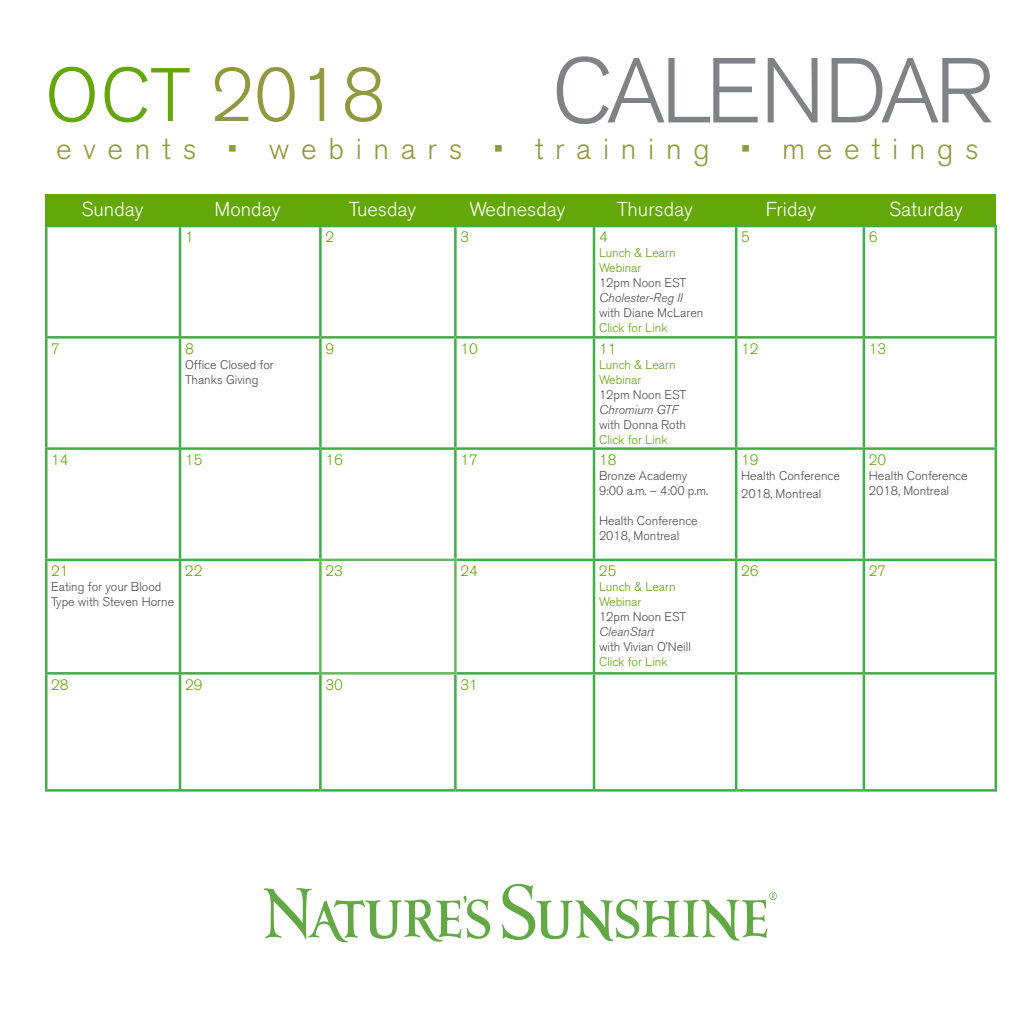
<style>
.page{position:relative;width:1035px;height:1035px;background:#fff}
.page>*{position:absolute;margin:0;border:0;box-sizing:border-box;transform-origin:0 0}
.t1{font:300 91.25px "Akzidenz Grotesk BE";letter-spacing:-.05em;color:#808285}
.t2{font:300 75px "Akzidenz Grotesk BE";color:#91993e}
.t3{font:300 30px "Akzidenz Grotesk BE";letter-spacing:.39em;color:#91993e}
.t4{font:300 20px "Akzidenz Grotesk BE";color:#fff}
.t5{font:300 15px "Akzidenz Grotesk BE";color:#63a70a}
.t6{font:300 12.5px/15px "Akzidenz Grotesk BE";color:#4d4d4f}
.t7{font:300 12.5px/15px "Akzidenz Grotesk BE";color:#63a70a}
.t8{font:italic 300 12.5px "Akzidenz Grotesk BE";color:#4d4d4f}
.s1{color:#63a70a}
</style>
<div class="page">
<div style="left:45px;top:194px;width:950px;height:33px;background:#63a70a"></div>
<hr style="left:179px;top:227px;width:2px;height:109px;background:#41ad49">
<hr style="left:319px;top:227px;width:3px;height:109px;background:#41ad49">
<hr style="left:454px;top:227px;width:3px;height:109px;background:#41ad49">
<hr style="left:593px;top:227px;width:2px;height:109px;background:#41ad49">
<hr style="left:735px;top:227px;width:2px;height:109px;background:#41ad49">
<hr style="left:863px;top:227px;width:2px;height:109px;background:#41ad49">
<hr style="left:45px;top:336px;width:135px;height:3px;background:#41ad49">
<hr style="left:180px;top:336px;width:140px;height:3px;background:#41ad49">
<hr style="left:179px;top:339px;width:2px;height:108px;background:#41ad49">
<hr style="left:320px;top:336px;width:135px;height:3px;background:#41ad49">
<hr style="left:319px;top:339px;width:3px;height:108px;background:#41ad49">
<hr style="left:455px;top:336px;width:139px;height:3px;background:#41ad49">
<hr style="left:454px;top:339px;width:3px;height:108px;background:#41ad49">
<hr style="left:594px;top:336px;width:142px;height:3px;background:#41ad49">
<hr style="left:593px;top:339px;width:2px;height:108px;background:#41ad49">
<hr style="left:736px;top:336px;width:128px;height:3px;background:#41ad49">
<hr style="left:735px;top:339px;width:2px;height:108px;background:#41ad49">
<hr style="left:864px;top:336px;width:133px;height:3px;background:#41ad49">
<hr style="left:863px;top:339px;width:2px;height:108px;background:#41ad49">
<hr style="left:45px;top:447px;width:135px;height:3px;background:#41ad49">
<hr style="left:180px;top:447px;width:140px;height:3px;background:#41ad49">
<hr style="left:179px;top:450px;width:2px;height:109px;background:#41ad49">
<hr style="left:320px;top:447px;width:135px;height:3px;background:#41ad49">
<hr style="left:319px;top:450px;width:3px;height:109px;background:#41ad49">
<hr style="left:455px;top:447px;width:139px;height:3px;background:#41ad49">
<hr style="left:454px;top:450px;width:3px;height:109px;background:#41ad49">
<hr style="left:594px;top:447px;width:142px;height:3px;background:#41ad49">
<hr style="left:593px;top:450px;width:2px;height:109px;background:#41ad49">
<hr style="left:736px;top:447px;width:128px;height:3px;background:#41ad49">
<hr style="left:735px;top:450px;width:2px;height:109px;background:#41ad49">
<hr style="left:864px;top:447px;width:133px;height:3px;background:#41ad49">
<hr style="left:863px;top:450px;width:2px;height:109px;background:#41ad49">
<hr style="left:45px;top:559px;width:135px;height:2px;background:#41ad49">
<hr style="left:180px;top:559px;width:139px;height:2px;background:#41ad49">
<hr style="left:179px;top:561px;width:2px;height:111px;background:#41ad49">
<hr style="left:457px;top:559px;width:137px;height:2px;background:#41ad49">
<hr style="left:594px;top:559px;width:142px;height:2px;background:#41ad49">
<hr style="left:593px;top:561px;width:2px;height:111px;background:#41ad49">
<hr style="left:736px;top:559px;width:128px;height:2px;background:#41ad49">
<hr style="left:735px;top:561px;width:2px;height:111px;background:#41ad49">
<hr style="left:864px;top:559px;width:133px;height:2px;background:#41ad49">
<hr style="left:863px;top:561px;width:2px;height:111px;background:#41ad49">
<hr style="left:45px;top:672px;width:135px;height:3px;background:#41ad49">
<hr style="left:180px;top:672px;width:139px;height:3px;background:#41ad49">
<hr style="left:179px;top:675px;width:2px;height:114px;background:#41ad49">
<hr style="left:319px;top:675px;width:3px;height:114px;background:#41ad49">
<hr style="left:457px;top:672px;width:137px;height:3px;background:#41ad49">
<hr style="left:454px;top:675px;width:3px;height:114px;background:#41ad49">
<hr style="left:594px;top:672px;width:142px;height:3px;background:#41ad49">
<hr style="left:593px;top:675px;width:2px;height:114px;background:#41ad49">
<hr style="left:736px;top:672px;width:128px;height:3px;background:#41ad49">
<hr style="left:735px;top:675px;width:2px;height:114px;background:#41ad49">
<hr style="left:864px;top:672px;width:133px;height:3px;background:#41ad49">
<hr style="left:863px;top:675px;width:2px;height:114px;background:#41ad49">
<hr style="left:45px;top:225px;width:135px;height:2px;background:#41ad49">
<hr style="left:45px;top:227px;width:3px;height:109px;background:#41ad49">
<hr style="left:180px;top:225px;width:140px;height:2px;background:#41ad49">
<hr style="left:320px;top:225px;width:135px;height:2px;background:#41ad49">
<hr style="left:455px;top:225px;width:139px;height:2px;background:#41ad49">
<hr style="left:594px;top:225px;width:142px;height:2px;background:#41ad49">
<hr style="left:736px;top:225px;width:128px;height:2px;background:#41ad49">
<hr style="left:864px;top:225px;width:133px;height:2px;background:#41ad49">
<hr style="left:995px;top:227px;width:2px;height:109px;background:#41ad49">
<hr style="left:45px;top:339px;width:3px;height:108px;background:#41ad49">
<hr style="left:995px;top:339px;width:2px;height:108px;background:#41ad49">
<hr style="left:45px;top:450px;width:3px;height:109px;background:#41ad49">
<hr style="left:995px;top:450px;width:2px;height:109px;background:#41ad49">
<hr style="left:45px;top:561px;width:3px;height:111px;background:#41ad49">
<hr style="left:995px;top:561px;width:2px;height:111px;background:#41ad49">
<hr style="left:45px;top:675px;width:3px;height:114px;background:#41ad49">
<hr style="left:995px;top:675px;width:2px;height:114px;background:#41ad49">
<hr style="left:319px;top:559px;width:138px;height:2px;background:#66b65d">
<hr style="left:319px;top:561px;width:3px;height:111px;background:#66b65d">
<hr style="left:454px;top:561px;width:3px;height:111px;background:#66b65d">
<hr style="left:319px;top:672px;width:138px;height:3px;background:#66b65d">
<hr style="left:45px;top:789px;width:135px;height:3px;background:#41ad49">
<hr style="left:180px;top:789px;width:140px;height:3px;background:#41ad49">
<hr style="left:320px;top:789px;width:135px;height:3px;background:#41ad49">
<hr style="left:455px;top:789px;width:139px;height:3px;background:#41ad49">
<hr style="left:594px;top:789px;width:142px;height:3px;background:#41ad49">
<hr style="left:736px;top:789px;width:128px;height:3px;background:#41ad49">
<hr style="left:864px;top:789px;width:133px;height:3px;background:#41ad49">
<svg style="left:263px;top:888px;width:228px;height:55px"></svg>
<svg style="left:502px;top:883px;width:275px;height:58px"></svg>
<h2 class="t2" style="left:45px;top:53px;width:341px"><span class="s1">OCT</span> 2018</h2>
<h1 class="t1" style="left:552px;top:40px;width:443px">CALENDAR</h1>
<h3 class="t3" style="left:56px;top:132px;width:924px">events • webinars • training • meetings</h3>
<h3 class="t4" style="left:81px;top:198px;width:64px">Sunday</h3>
<h3 class="t4" style="left:215px;top:198px;width:67px">Monday</h3>
<h3 class="t4" style="left:349px;top:198px;width:69px">Tuesday</h3>
<h3 class="t4" style="left:469px;top:198px;width:98px">Wednesday</h3>
<h3 class="t4" style="left:617px;top:198px;width:77px">Thursday</h3>
<h3 class="t4" style="left:766px;top:198px;width:52px">Friday</h3>
<h3 class="t4" style="left:889px;top:198px;width:75px">Saturday</h3>
<p class="t5" style="left:185px;top:229px;width:10px">1</p>
<p class="t5" style="left:325px;top:229px;width:10px">2</p>
<p class="t5" style="left:460px;top:229px;width:10px">3</p>
<p class="t5" style="left:599px;top:229px;width:10px">4</p>
<p class="t7" style="left:599px;top:246px;width:78px">Lunch &amp; Learn<br>Webinar</p>
<p class="t6" style="left:599px;top:276px;width:89px">12pm Noon EST</p>
<p class="t8" style="left:599px;top:291px;width:85px">Cholester-Reg II</p>
<p class="t6" style="left:599px;top:306px;width:106px">with Diane McLaren</p>
<p class="t7" style="left:599px;top:321px;width:70px">Click for Link</p>
<p class="t5" style="left:51px;top:340px;width:10px">7</p>
<p class="t5" style="left:185px;top:340px;width:10px">8</p>
<p class="t6" style="left:185px;top:357px;width:90px">Office Closed for<br>Thanks Giving</p>
<p class="t5" style="left:325px;top:340px;width:10px">9</p>
<p class="t5" style="left:460px;top:340px;width:19px">10</p>
<p class="t5" style="left:599px;top:340px;width:19px">11</p>
<p class="t7" style="left:599px;top:357px;width:78px">Lunch &amp; Learn<br>Webinar</p>
<p class="t6" style="left:599px;top:387px;width:89px">12pm Noon EST</p>
<p class="t8" style="left:599px;top:402px;width:81px">Chromium GTF</p>
<p class="t6" style="left:599px;top:417px;width:88px">with Donna Roth</p>
<p class="t7" style="left:599px;top:432px;width:70px">Click for Link</p>
<p class="t5" style="left:51px;top:451px;width:19px">14</p>
<p class="t5" style="left:185px;top:451px;width:19px">15</p>
<p class="t5" style="left:325px;top:451px;width:19px">16</p>
<p class="t5" style="left:460px;top:451px;width:19px">17</p>
<p class="t5" style="left:599px;top:451px;width:19px">18</p>
<p class="t6" style="left:599px;top:468px;width:111px">Bronze Academy<br>9:00 a.m. – 4:00 p.m.</p>
<p class="t6" style="left:599px;top:513px;width:100px">Health Conference<br>2018, Montreal</p>
<p class="t5" style="left:51px;top:563px;width:19px">21</p>
<p class="t6" style="left:51px;top:580px;width:124px">Eating for your Blood<br>Type with Steven Horne</p>
<p class="t5" style="left:185px;top:563px;width:19px">22</p>
<p class="t5" style="left:325px;top:563px;width:19px">23</p>
<p class="t5" style="left:460px;top:563px;width:19px">24</p>
<p class="t5" style="left:599px;top:563px;width:19px">25</p>
<p class="t7" style="left:599px;top:580px;width:78px">Lunch &amp; Learn<br>Webinar</p>
<p class="t6" style="left:599px;top:610px;width:89px">12pm Noon EST</p>
<p class="t8" style="left:599px;top:625px;width:56px">CleanStart</p>
<p class="t6" style="left:599px;top:640px;width:94px">with Vivian O’Neill</p>
<p class="t7" style="left:599px;top:655px;width:70px">Click for Link</p>
<p class="t5" style="left:51px;top:676px;width:19px">28</p>
<p class="t5" style="left:185px;top:676px;width:19px">29</p>
<p class="t5" style="left:325px;top:676px;width:19px">30</p>
<p class="t5" style="left:460px;top:676px;width:19px">31</p>
<p class="t5" style="left:741px;top:229px;width:10px">5</p>
<p class="t5" style="left:869px;top:229px;width:10px">6</p>
<p class="t5" style="left:741px;top:340px;width:19px">12</p>
<p class="t5" style="left:869px;top:340px;width:19px">13</p>
<p class="t5" style="left:741px;top:451px;width:19px">19</p>
<p class="t6" style="left:741px;top:467px;width:100px;line-height:18px">Health Conference<br>2018, Montreal</p>
<p class="t5" style="left:869px;top:451px;width:19px">20</p>
<p class="t6" style="left:869px;top:468px;width:100px">Health Conference<br>2018, Montreal</p>
<p class="t5" style="left:741px;top:563px;width:19px">26</p>
<p class="t5" style="left:869px;top:563px;width:19px">27</p>
</div>
